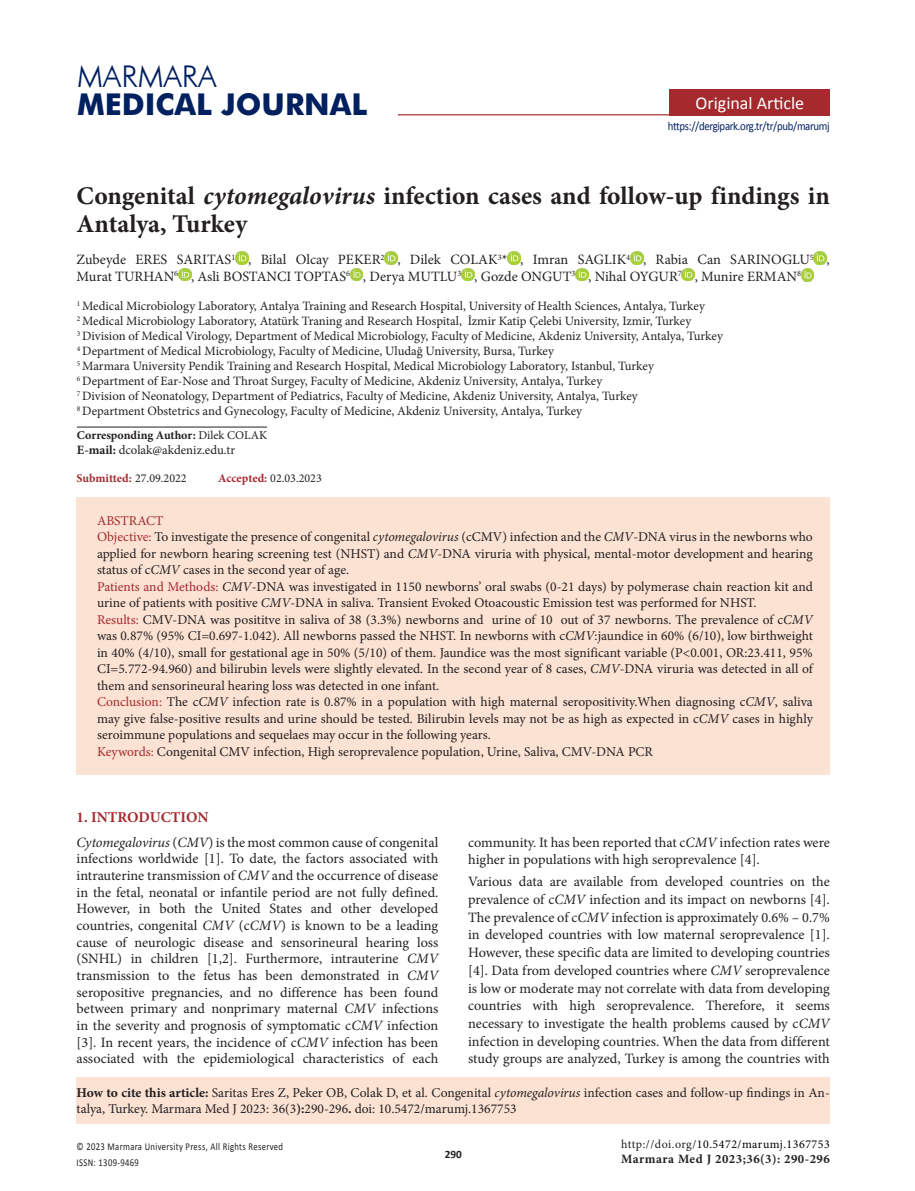
<style>
.page{position:relative;width:915px;height:1191px;background:#fff}
.page>*{position:absolute;margin:0;border:0;box-sizing:border-box;transform-origin:0 0}
.t1{font:700 30px "Futura BT";color:#002060}
.t2{font:300 30px "Futura BT";color:#002060}
.t3{font:700 25.5px/28.5px "Minion Pro";color:#231f20}
.t4{font:18px "Calibri";color:#fff}
.t5{font:700 15px "Minion Pro";color:#a52a2e}
.MNormal-TR{font:14.25px/16.6px "Minion Pro";color:#231f20;text-align:justify}
.author{font:14.25px/16.5px "Minion Pro";color:#231f20}
.AbstractTxtTR{font:13.5px/16.5px "Minion Pro";color:#231f20}
.AbstractTxtTR-2{font:13.5px "Minion Pro";color:#a52a2e}
.authorDetay{font:12.75px "Minion Pro";color:#231f20}
.t6{font:700 12.75px "Minion Pro";letter-spacing:.04em;color:#231f20}
.How_to_cite_this_article{font:12.75px "Minion Pro";color:#231f20}
.t7{font:12px "Calibri";letter-spacing:-.03em;color:#002060;scale:.9 1}
.t8{font:12px "Minion Pro";letter-spacing:.04em;color:#000}
.authorCorresponding{font:700 12px "Minion Pro";color:#231f20}
.MNormal-TR-2{font:700 12px "Minion Pro";letter-spacing:-.01em;color:#a52a2e}
.MNormal-TR-3{font:12px "Minion Pro";color:#231f20}
.t9{font:700 11.25px "Calibri";color:#231f20}
.t10{font:10.5px/15.8px "Calibri";letter-spacing:.04em;color:#231f20;scale:.82 1}
.s1{font-style:italic}
.s2{font-weight:400}
.s3{font-weight:700}
.s4{font-weight:400;color:#231f20}
.s5{font-weight:700;color:#a52a2e}
.s6{color:#a52a2e}
.s7{color:#231f20}
</style>
<div class="page">
<div style="left:669px;top:89px;width:160px;height:26px;background:#a52a2e"></div>
<hr style="left:398px;top:114px;width:431px;height:1px;background:#a52a2e">
<svg style="left:235px;top:251px;width:13px;height:13px"></svg>
<svg style="left:384px;top:251px;width:13px;height:13px"></svg>
<svg style="left:507px;top:251px;width:13px;height:13px"></svg>
<svg style="left:630px;top:251px;width:12px;height:13px"></svg>
<svg style="left:178px;top:268px;width:13px;height:13px"></svg>
<svg style="left:350px;top:268px;width:13px;height:13px"></svg>
<svg style="left:461px;top:268px;width:13px;height:13px"></svg>
<svg style="left:575px;top:268px;width:13px;height:13px"></svg>
<svg style="left:681px;top:268px;width:13px;height:13px"></svg>
<svg style="left:801px;top:251px;width:25px;height:30px"></svg>
<hr style="left:77px;top:427px;width:190px;height:1px;background:#231f20">
<div style="left:77px;top:497px;width:752px;height:277px;background:#fbe2d3"></div>
<div style="left:77px;top:1077px;width:752px;height:46px;background:#fbe2d3"></div>
<h1 class="t2" style="left:77px;top:58px;width:141px">MARMARA</h1>
<h1 class="t1" style="left:77px;top:86px;width:292px">MEDICAL JOURNAL</h1>
<h3 class="t4" style="left:695px;top:91px;width:110px">Original Article</h3>
<p class="t7" style="left:667px;top:118px;width:181px">https://dergipark.org.tr/tr/pub/marumj</p>
<p class="t3" style="left:77px;top:181px;width:754px">Congenital <span class="s1">cytomegalovirus</span> infection cases and follow-up findings in<br>Antalya, Turkey</p>
<p class="author" style="left:77px;top:251px;width:754px">Zubeyde ERES SARITAS<sup>1</sup> , Bilal Olcay PEKER<sup>2</sup> , Dilek COLAK<sup>3</sup>* , Imran SAGLIK<sup>4</sup> , Rabia Can SARINOGLU<sup>5</sup> ,<br>Murat TURHAN<sup>6</sup> , Asli BOSTANCI TOPTAS<sup>6</sup> , Derya MUTLU<sup>3</sup> , Gozde ONGUT<sup>3</sup> , Nihal OYGUR<sup>7</sup> , Munire ERMAN<sup>8</sup></p>
<p class="authorDetay" style="left:77px;top:297px;width:629px"><sup>1</sup> Medical Microbiology Laboratory, Antalya Training and Research Hospital, University of Health Sciences, Antalya, Turkey</p>
<p class="authorDetay" style="left:77px;top:312px;width:615px"><sup>2</sup> Medical Microbiology Laboratory, Atatürk Traning and Research Hospital, İzmir Katip Çelebi University, Izmir, Turkey</p>
<p class="authorDetay" style="left:77px;top:327px;width:647px"><sup>3</sup> Division of Medical Virology, Department of Medical Microbiology, Faculty of Medicine, Akdeniz University, Antalya, Turkey</p>
<p class="authorDetay" style="left:77px;top:342px;width:478px"><sup>4</sup> Department of Medical Microbiology, Faculty of Medicine, Uludağ University, Bursa, Turkey</p>
<p class="authorDetay" style="left:77px;top:357px;width:578px"><sup>5</sup> Marmara University Pendik Training and Research Hospital, Medical Microbiology Laboratory, Istanbul, Turkey</p>
<p class="authorDetay" style="left:77px;top:372px;width:526px"><sup>6</sup> Department of Ear-Nose and Throat Surgey, Faculty of Medicine, Akdeniz University, Antalya, Turkey</p>
<p class="authorDetay" style="left:77px;top:387px;width:562px"><sup>7</sup> Division of Neonatology, Department of Pediatrics, Faculty of Medicine, Akdeniz University, Antalya, Turkey</p>
<p class="authorDetay" style="left:77px;top:402px;width:506px"><sup>8</sup> Department Obstetrics and Gynecology, Faculty of Medicine, Akdeniz University, Antalya, Turkey</p>
<p class="authorCorresponding" style="left:77px;top:427px;width:191px">Corresponding Author: <span class="s2">Dilek COLAK</span></p>
<p class="How_to_cite_this_article" style="left:77px;top:442px;width:160px"><span class="s3">E-mail:</span> dcolak@akdeniz.edu.tr</p>
<p class="MNormal-TR-2" style="left:77px;top:469px;width:112px">Submitted: <span class="s4">27.09.2022</span></p>
<p class="MNormal-TR-3" style="left:218px;top:470px;width:105px"><span class="s5">Accepted:</span> 02.03.2023</p>
<p class="AbstractTxtTR-2" style="left:97px;top:511px;width:68px">ABSTRACT</p>
<p class="AbstractTxtTR" style="left:97px;top:529px;width:717px;text-align:justify"><span class="s6">Objective:</span> To investigate the presence of congenital <span class="s1">cytomegalovirus</span> (cCMV) infection and the <span class="s1">CMV</span>-DNA virus in the newborns who applied for newborn hearing screening test (NHST) and <span class="s1">CMV</span>-DNA viruria with physical, mental-motor development and hearing status of c<span class="s1">CMV</span> cases in the second year of age.</p>
<p class="AbstractTxtTR" style="left:97px;top:578px;width:717px"><span class="s6">Patients and Methods:</span> <span class="s1">CMV</span>-DNA was investigated in 1150 newborns’ oral swabs (0-21 days) by polymerase chain reaction kit and urine of patients with positive <span class="s1">CMV</span>-DNA in saliva. Transient Evoked Otoacoustic Emission test was performed for NHST.</p>
<p class="AbstractTxtTR" style="left:97px;top:611px;width:717px;text-align:justify"><span class="s6">Results:</span> CMV-DNA was posititve in saliva of 38 (3.3%) newborns and urine of 10 out of 37 newborns. The prevalence of c<span class="s1">CMV </span>was 0.87% (95% CI=0.697-1.042). All newborns passed the NHST. In newborns with c<span class="s1">CMV</span>:jaundice in 60% (6/10), low birthweight in 40% (4/10), small for gestational age in 50% (5/10) of them. Jaundice was the most significant variable (P&lt;0.001, OR:23.411, 95% CI=5.772-94.960) and bilirubin levels were slightly elevated. In the second year of 8 cases, <span class="s1">CMV</span>-DNA viruria was detected in all of them and sensorineural hearing loss was detected in one infant.</p>
<p class="AbstractTxtTR" style="left:97px;top:694px;width:717px;text-align:justify"><span class="s6">Conclusion:</span> The c<span class="s1">CMV</span> infection rate is 0.87% in a population with high maternal seropositivity.When diagnosing c<span class="s1">CMV</span>, saliva may give false-positive results and urine should be tested. Bilirubin levels may not be as high as expected in c<span class="s1">CMV</span> cases in highly seroimmune populations and sequelaes may occur in the following years.</p>
<p class="AbstractTxtTR" style="left:97px;top:743px;width:557px"><span class="s6">Keywords:</span> Congenital CMV infection, High seroprevalence population, Urine, Saliva, CMV-DNA PCR</p>
<p class="t5" style="left:77px;top:806px;width:133px">1. INTRODUCTION</p>
<p class="MNormal-TR" style="left:77px;top:834px;width:363px"><span class="s1">Cytomegalovirus</span> (<span class="s1">CMV</span>) is the most common cause of congenital infections worldwide [1]. To date, the factors associated with intrauterine transmission of <span class="s1">CMV</span> and the occurrence of disease in the fetal, neonatal or infantile period are not fully defined.<br>However, in both the United States and other developed countries, congenital <span class="s1">CMV</span> (c<span class="s1">CMV</span>) is known to be a leading cause of neurologic disease and sensorineural hearing loss (SNHL) in children [1,2]. Furthermore, intrauterine <span class="s1">CMV </span>transmission to the fetus has been demonstrated in <span class="s1">CMV </span>seropositive pregnancies, and no difference has been found between primary and nonprimary maternal <span class="s1">CMV</span> infections in the severity and prognosis of symptomatic c<span class="s1">CMV</span> infection [3]. In recent years, the incidence of c<span class="s1">CMV</span> infection has been associated with the epidemiological characteristics of each</p>
<p class="MNormal-TR" style="left:468px;top:833px;width:363px;line-height:17.7px">community. It has been reported that c<span class="s1">CMV</span> infection rates were higher in populations with high seroprevalence [4].</p>
<p class="MNormal-TR" style="left:468px;top:873px;width:363px;line-height:17.7px">Various data are available from developed countries on the prevalence of c<span class="s1">CMV</span> infection and its impact on newborns [4].<br>The prevalence of c<span class="s1">CMV</span> infection is approximately 0.6% – 0.7% in developed countries with low maternal seroprevalence [1].<br>However, these specific data are limited to developing countries [4]. Data from developed countries where <span class="s1">CMV</span> seroprevalence is low or moderate may not correlate with data from developing countries with high seroprevalence. Therefore, it seems necessary to investigate the health problems caused by c<span class="s1">CMV </span>infection in developing countries. When the data from different study groups are analyzed, Turkey is among the countries with</p>
<p class="AbstractTxtTR" style="left:77px;top:1083px;width:750px;text-indent:66px"><span class="s3">this article:</span> K ya Dogan Y Uzuner A. The relationship between abdominal besity and irritable bowel syndrome i adults. Mar mara Med J 2022: 36(3<span class="s3">):</span>290-296<span class="s3">.</span> doi: 10.5472/marumj.x</p>
<p class="AbstractTxtTR" style="left:77px;top:1084px;width:754px"><span class="s3">How to cite this article:</span> Saritas Eres Z, Peker OB, Colak D, et al. Congenital <span class="s1">cytomegalovirus</span> infection cases and follow-up findings in An&shy;talya, Turkey. Marmara Med J 2023: 36(3<span class="s3">):</span>290-296<span class="s3">.</span> doi: 10.5472/marumj.1367753</p>
<p class="t10" style="left:77px;top:1138px;width:253px">© 2023 Marmara University Press, All Rights Reserved<br>ISSN: 1309-9469</p>
<p class="t8" style="left:621px;top:1136px;width:210px"><span class="s7">http://doi.org/</span>10.5472/marumj.1367753</p>
<p class="t9" style="left:444px;top:1146px;width:19px">290</p>
<p class="t6" style="left:621px;top:1150px;width:210px">Marmara Med J 2023;36(3): 290-296</p>
</div>
